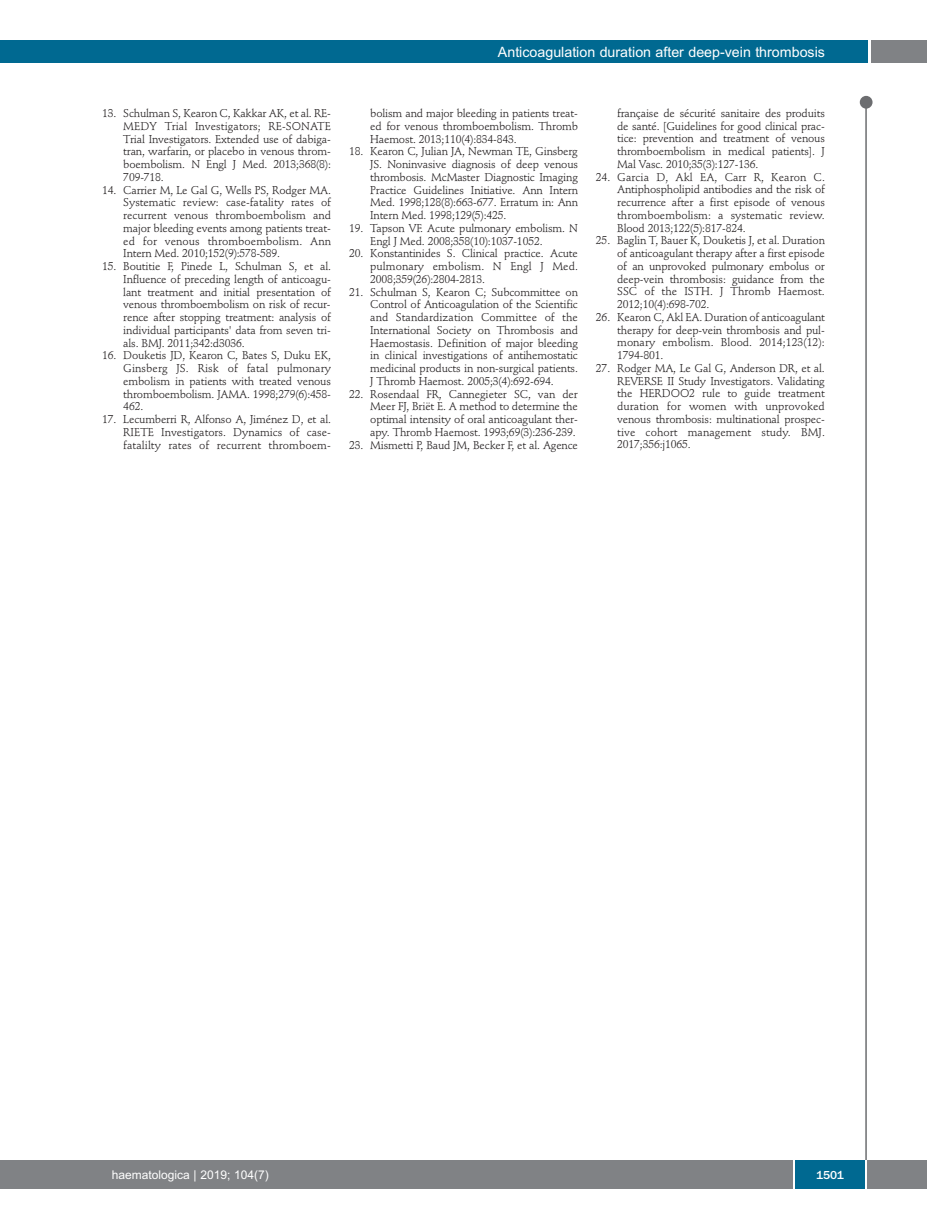
<style>
.page{position:relative;width:927px;height:1225px;background:#fff}
.page>*{position:absolute;margin:0;border:0;box-sizing:border-box;transform-origin:0 0}
.t1{font:14.25px "Arial";color:#fff}
.t2{font:12px "Arial";color:#fff}
.t3{font:500 12px "Franklin Gothic";color:#fff}
.t4{font:11.25px/12.8px "Stempel Schneidler";letter-spacing:-.015em;color:#231f20;text-align:justify}
</style>
<div class="page">
<div style="left:860px;top:96px;width:12px;height:13px;background:#6c6d70;border-radius:50%"></div>
<hr style="left:865px;top:98px;width:2px;height:1062px;background:#6c6d70">
<div style="left:871px;top:40px;width:56px;height:22px;background:#808285"></div>
<div style="left:18px;top:40px;width:849px;height:22px;background:#006991"></div>
<div style="left:17px;top:1160px;width:910px;height:28px;background:#808285"></div>
<div style="left:795px;top:1160px;width:70px;height:28px;background:#006991"></div>
<hr style="left:793px;top:1160px;width:2px;height:28px;background:#fff">
<hr style="left:865px;top:1160px;width:2px;height:28px;background:#fff">
<div style="left:0;top:40px;width:19px;height:22px;background:#006991"></div>
<div style="left:0;top:1160px;width:18px;height:28px;background:#808285"></div>
<p class="t1" style="left:498px;top:44px;width:329px">Anticoagulation duration after deep-vein thrombosis</p>
<p class="t4" style="left:123px;top:108px;width:209px;text-indent:-21px">13. Schulman S, Kearon C, Kakkar AK, et al. RE-MEDY Trial Investigators; RE-SONATE Trial Investigators. Extended use of dabiga&shy;tran, warfarin, or placebo in venous throm&shy;boembolism. N Engl J Med. 2013;368(8):<br>709-718.</p>
<p class="t4" style="left:123px;top:184px;width:209px;text-indent:-21px">14. Carrier M, Le Gal G, Wells PS, Rodger MA.<br>Systematic review: case-fatality rates of recurrent venous thromboembolism and major bleeding events among patients treat&shy;ed for venous thromboembolism. Ann Intern Med. 2010;152(9):578-589.</p>
<p class="t4" style="left:123px;top:261px;width:209px;text-indent:-21px">15. Boutitie F, Pinede L, Schulman S, et al.<br>Influence of preceding length of anticoagu&shy;lant treatment and initial presentation of venous thromboembolism on risk of recur&shy;rence after stopping treatment: analysis of individual participants' data from seven tri&shy;als. BMJ. 2011;342:d3036.</p>
<p class="t4" style="left:123px;top:350px;width:209px;text-indent:-21px">16. Douketis JD, Kearon C, Bates S, Duku EK, Ginsberg JS. Risk of fatal pulmonary embolism in patients with treated venous thromboembolism. JAMA. 1998;279(6):458- 462.</p>
<p class="t4" style="left:123px;top:414px;width:209px;text-indent:-21px">17. Lecumberri R, Alfonso A, Jiménez D, et al.<br>RIETE Investigators. Dynamics of case&shy;fatalilty rates of recurrent thromboem-</p>
<p class="t4" style="left:370px;top:108px;width:209px">bolism and major bleeding in patients treat&shy;ed for venous thromboembolism. Thromb Haemost. 2013;110(4):834-843.</p>
<p class="t4" style="left:370px;top:146px;width:209px;text-indent:-21px">18. Kearon C, Julian JA, Newman TE, Ginsberg JS. Noninvasive diagnosis of deep venous thrombosis. McMaster Diagnostic Imaging Practice Guidelines Initiative. Ann Intern Med. 1998;128(8):663-677. Erratum in: Ann Intern Med. 1998;129(5):425.</p>
<p class="t4" style="left:370px;top:223px;width:209px;text-indent:-21px">19. Tapson VF. Acute pulmonary embolism. N<br>Engl J Med. 2008;358(10):1037-1052.</p>
<p class="t4" style="left:370px;top:248px;width:209px;text-indent:-21px">20. Konstantinides S. Clinical practice. Acute pulmonary embolism. N Engl J Med.<br>2008;359(26):2804-2813.</p>
<p class="t4" style="left:370px;top:286px;width:209px;text-indent:-21px">21. Schulman S, Kearon C; Subcommittee on Control of Anticoagulation of the Scientific and Standardization Committee of the International Society on Thrombosis and Haemostasis. Definition of major bleeding in clinical investigations of antihemostatic medicinal products in non-surgical patients.<br>J Thromb Haemost. 2005;3(4):692-694.</p>
<p class="t4" style="left:370px;top:388px;width:209px;text-indent:-21px">22. Rosendaal FR, Cannegieter SC, van der Meer FJ, Briët E. A method to determine the optimal intensity of oral anticoagulant ther&shy;apy. Thromb Haemost. 1993;69(3):236-239.</p>
<p class="t4" style="left:349px;top:439px;width:230px">23. Mismetti P, Baud JM, Becker F, et al. Agence</p>
<p class="t4" style="left:617px;top:108px;width:209px">française de sécurité sanitaire des produits de santé. [Guidelines for good clinical prac&shy;tice: prevention and treatment of venous thromboembolism in medical patients]. J Mal Vasc. 2010;35(3):127-136.</p>
<p class="t4" style="left:617px;top:171px;width:209px;text-indent:-21px">24. Garcia D, Akl EA, Carr R, Kearon C.<br>Antiphospholipid antibodies and the risk of recurrence after a first episode of venous thromboembolism: a systematic review.<br>Blood 2013;122(5):817-824.</p>
<p class="t4" style="left:617px;top:235px;width:209px;text-indent:-21px">25. Baglin T, Bauer K, Douketis J, et al. Duration of anticoagulant therapy after a first episode of an unprovoked pulmonary embolus or deep-vein thrombosis: guidance from the SSC of the ISTH. J Thromb Haemost.<br>2012;10(4):698-702.</p>
<p class="t4" style="left:617px;top:312px;width:209px;text-indent:-21px">26. Kearon C, Akl EA. Duration of anticoagulant therapy for deep-vein thrombosis and pul&shy;monary embolism. Blood. 2014;123(12):<br>1794-801.</p>
<p class="t4" style="left:617px;top:363px;width:209px;text-indent:-21px">27. Rodger MA, Le Gal G, Anderson DR, et al.<br>REVERSE II Study Investigators. Validating the HERDOO2 rule to guide treatment duration for women with unprovoked venous thrombosis: multinational prospec&shy;tive cohort management study. BMJ.<br>2017;356:j1065.</p>
<p class="t2" style="left:112px;top:1167px;width:158px">haematologica | 2019; 104(7)</p>
<p class="t3" style="left:816px;top:1167px;width:29px">1501</p>
</div>
